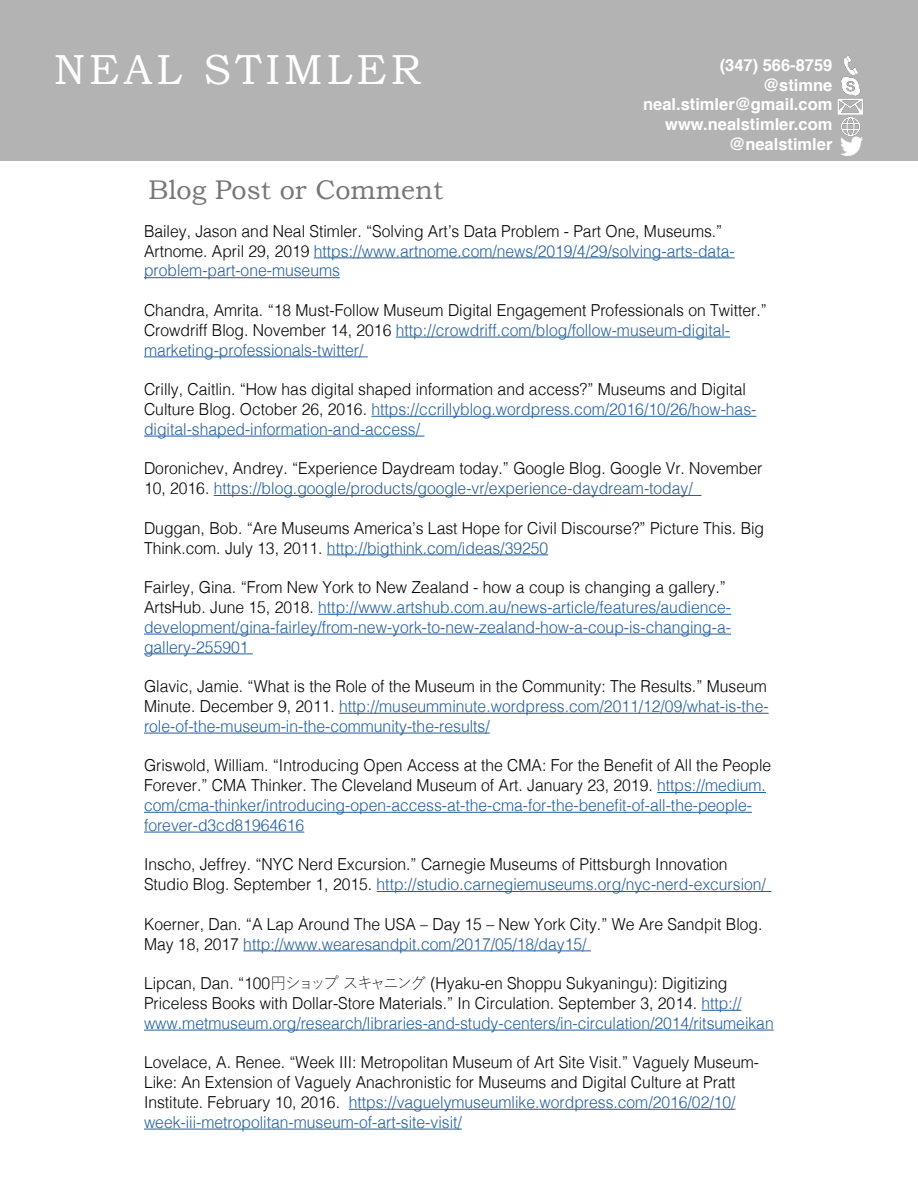
<style>
.page{position:relative;width:918px;height:1188px;background:#fff}
.page>*{position:absolute;margin:0;border:0;box-sizing:border-box;transform-origin:0 0}
.t1{font:42px "Bookman Old Style";letter-spacing:.1em;color:#fff}
.t2{font:27px "Bookman Old Style";color:#767676}
.t3{font:300 16.5px/19.8px "Helvetica";color:#000;scale:.95 1}
.t4{font:300 16.5px/19.8px "Helvetica";color:#215e9e;scale:.95 1}
.t5{font:700 16.5px/19.8px "Helvetica";color:#fff;text-align:right}
.s1{color:#215e9e}
.s2{color:#000}
.s3{font-family:"Yu Gothic"}
</style>
<div class="page">
<div style="left:0;top:0;width:918px;height:161px;background:#b3b3b3"></div>
<img style="left:837px;top:99px;width:26px;height:16px">
<img style="left:841px;top:76px;width:19px;height:20px">
<img style="left:841px;top:136px;width:21px;height:20px">
<img style="left:843px;top:55px;width:15px;height:20px">
<img style="left:841px;top:117px;width:19px;height:19px">
<hr style="left:314px;top:257px;width:421px;height:1px;background:#215e9e">
<hr style="left:144px;top:277px;width:196px;height:1px;background:#215e9e">
<hr style="left:396px;top:337px;width:334px;height:1px;background:#215e9e">
<hr style="left:144px;top:356px;width:224px;height:1px;background:#215e9e">
<hr style="left:371px;top:416px;width:385px;height:1px;background:#215e9e">
<hr style="left:144px;top:436px;width:280px;height:1px;background:#215e9e">
<hr style="left:214px;top:495px;width:488px;height:1px;background:#215e9e">
<hr style="left:327px;top:554px;width:221px;height:1px;background:#215e9e">
<hr style="left:318px;top:614px;width:413px;height:1px;background:#215e9e">
<hr style="left:144px;top:634px;width:587px;height:1px;background:#215e9e">
<hr style="left:144px;top:653px;width:109px;height:1px;background:#215e9e">
<hr style="left:339px;top:713px;width:430px;height:1px;background:#215e9e">
<hr style="left:144px;top:733px;width:346px;height:1px;background:#215e9e">
<hr style="left:657px;top:792px;width:109px;height:1px;background:#215e9e">
<hr style="left:144px;top:812px;width:608px;height:1px;background:#215e9e">
<hr style="left:144px;top:832px;width:160px;height:1px;background:#215e9e">
<hr style="left:377px;top:891px;width:394px;height:1px;background:#215e9e">
<hr style="left:243px;top:950px;width:348px;height:1px;background:#215e9e">
<hr style="left:701px;top:1010px;width:41px;height:1px;background:#215e9e">
<hr style="left:144px;top:1030px;width:630px;height:1px;background:#215e9e">
<hr style="left:349px;top:1109px;width:387px;height:1px;background:#215e9e">
<hr style="left:144px;top:1129px;width:318px;height:1px;background:#215e9e">
<h1 class="t1" style="left:54px;top:46px;width:369px">NEAL STIMLER</h1>
<p class="t5" style="left:643px;top:55px;width:191px">(347) 566-8759<br>@stimne neal.stimler@gmail.com www.nealstimler.com @nealstimler</p>
<h2 class="t2" style="left:148px;top:175px;width:296px">Blog Post or Comment</h2>
<p class="t3" style="left:144px;top:220px;width:623px">Bailey, Jason and Neal Stimler. “Solving Art’s Data Problem - Part One, Museums.”<br>Artnome. April 29, 2019 <span class="s1">https://www.artnome.com/news/2019/4/29/solving-arts-data&shy;problem-part-one-museums</span></p>
<p class="t3" style="left:144px;top:299px;width:657px">Chandra, Amrita. “18 Must-Follow Museum Digital Engagement Professionals on Twitter.”<br>Crowdriff Blog. November 14, 2016 <span class="s1">http://crowdriff.com/blog/follow-museum-digital&shy;marketing-professionals-twitter/</span></p>
<p class="t3" style="left:144px;top:378px;width:646px">Crilly, Caitlin. “How has digital shaped information and access?” Museums and Digital<br>Culture Blog. October 26, 2016. <span class="s1">https://ccrillyblog.wordpress.com/2016/10/26/how-has&shy;digital-shaped-information-and-access/</span></p>
<p class="t3" style="left:144px;top:458px;width:653px">Doronichev, Andrey. “Experience Daydream today.” Google Blog. Google Vr. November<br>10, 2016. <span class="s1">https://blog.google/products/google-vr/experience-daydream-today/</span></p>
<p class="t3" style="left:144px;top:517px;width:654px">Duggan, Bob. “Are Museums America’s Last Hope for Civil Discourse?” Picture This. Big<br>Think.com. July 13, 2011. <span class="s1">http://bigthink.com/ideas/39250</span></p>
<p class="t4" style="left:144px;top:576px;width:620px"><span class="s2">Fairley, Gina. “From New York to New Zealand - how a coup is changing a gallery.” ArtsHub. June 15, 2018.</span> http://www.artshub.com.au/news-article/features/audience&shy;development/gina-fairley/from-new-york-to-new-zealand-how-a-coup-is-changing-a&shy;gallery-255901</p>
<p class="t4" style="left:144px;top:675px;width:659px;text-align:justify"><span class="s2">Glavic, Jamie. “What is the Role of the Museum in the Community: The Results.” Museum Minute. December 9, 2011.</span> http://museumminute.wordpress.com/2011/12/09/what-is-the&shy;role-of-the-museum-in-the-community-the-results/</p>
<p class="t3" style="left:144px;top:755px;width:662px">Griswold, William. “Introducing Open Access at the CMA: For the Benefit of All the People Forever.” CMA Thinker. The Cleveland Museum of Art. January 23, 2019. <span class="s1">https://medium. com/cma-thinker/introducing-open-access-at-the-cma-for-the-benefit-of-all-the-people&shy;forever-d3cd81964616</span></p>
<p class="t3" style="left:144px;top:854px;width:656px">Inscho, Jeffrey. “NYC Nerd Excursion.” Carnegie Museums of Pittsburgh Innovation<br>Studio Blog. September 1, 2015. <span class="s1">http://studio.carnegiemuseums.org/nyc-nerd-excursion/</span></p>
<p class="t3" style="left:144px;top:913px;width:653px">Koerner, Dan. “A Lap Around The USA – Day 15 – New York City.” We Are Sandpit Blog.<br>May 18, 2017 <span class="s1">http://www.wearesandpit.com/2017/05/18/day15/</span></p>
<p class="t3" style="left:144px;top:972px;width:664px">Lipcan, Dan. “100<span class="s3">円ショップ スキャニング</span> (Hyaku-en Shoppu Sukyaningu): Digitizing<br>Priceless Books with Dollar-Store Materials.” In Circulation. September 3, 2014. <span class="s1">http:// www.metmuseum.org/research/libraries-and-study-centers/in-circulation/2014/ritsumeikan</span></p>
<p class="t3" style="left:144px;top:1052px;width:649px">Lovelace, A. Renee. “Week III: Metropolitan Museum of Art Site Visit.” Vaguely Museum-Like: An Extension of Vaguely Anachronistic for Museums and Digital Culture at Pratt Institute. February 10, 2016. <span class="s1">https://vaguelymuseumlike.wordpress.com/2016/02/10/ week-iii-metropolitan-museum-of-art-site-visit/</span></p>
</div>
